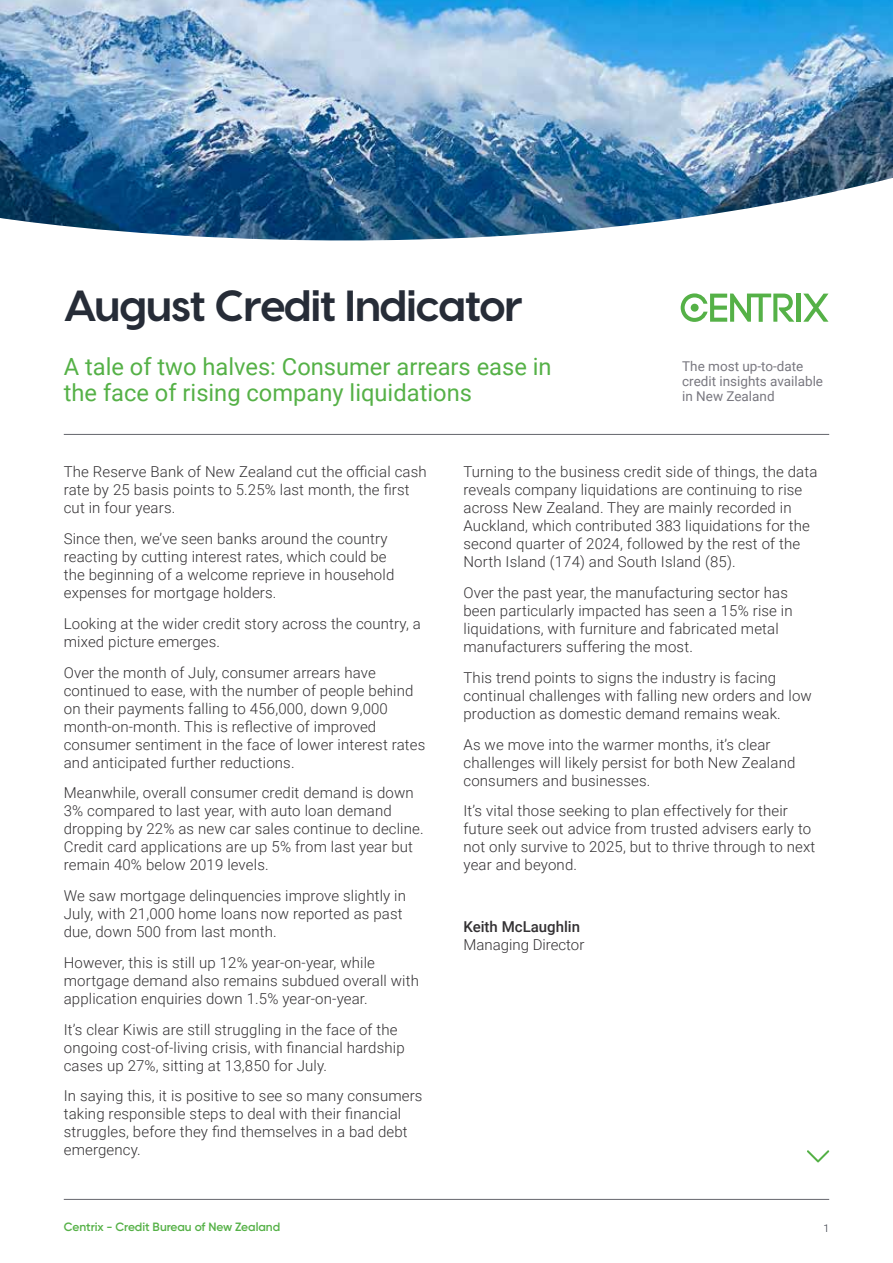
<style>
.page{position:relative;width:893px;height:1263px;background:#fff}
.page>*{position:absolute;margin:0;border:0;box-sizing:border-box;transform-origin:0 0}
.t1{font:700 43.5px "Visby CF";letter-spacing:-.02em;color:#262c37}
.t2{font:23.7px/25.5px "Roboto";color:#55b147}
.t3{font:300 15px/18px "Roboto";letter-spacing:.01em;color:#333133}
.t4{font:500 15px "Roboto";color:#333133}
.t5{font:13.5px/15px "Roboto";color:#797880}
.t6{font:600 12px "Gilroy";letter-spacing:-.005em;color:#55b147}
.t7{font:300 10.5px "Roboto";color:#262c37}
</style>
<div class="page">
<hr style="left:64px;top:1199px;width:765px;height:1px;background:#64656c">
<img style="left:0;top:0;width:893px;height:241px">
<svg style="left:803px;top:294px;width:25px;height:28px"></svg>
<hr style="left:797px;top:294px;width:4px;height:28px;background:#55b147">
<svg style="left:681px;top:293px;width:113px;height:29px"></svg>
<hr style="left:64px;top:434px;width:765px;height:1px;background:#64656c">
<svg style="left:807px;top:1150px;width:22px;height:12px"></svg>
<h1 class="t1" style="left:64px;top:278px;width:461px">August Credit Indicator</h1>
<h2 class="t2" style="left:64px;top:353px;width:489px">A tale of two halves: Consumer arrears ease in the face of rising company liquidations</h2>
<p class="t5" style="left:682px;top:358px;width:142px">The most up-to-date credit insights available in New Zealand</p>
<p class="t3" style="left:64px;top:462px;width:364px">The Reserve Bank of New Zealand cut the official cash rate by 25 basis points to 5.25% last month, the first cut in four years.</p>
<p class="t3" style="left:64px;top:529px;width:332px">Since then, we’ve seen banks around the country reacting by cutting interest rates, which could be the beginning of a welcome reprieve in household expenses for mortgage holders.</p>
<p class="t3" style="left:64px;top:614px;width:359px">Looking at the wider credit story across the country, a mixed picture emerges.</p>
<p class="t3" style="left:64px;top:663px;width:363px">Over the month of July, consumer arrears have continued to ease, with the number of people behind on their payments falling to 456,000, down 9,000 month-on-month. This is reflective of improved consumer sentiment in the face of lower interest rates and anticipated further reductions.</p>
<p class="t3" style="left:64px;top:783px;width:361px">Meanwhile, overall consumer credit demand is down 3% compared to last year, with auto loan demand dropping by 22% as new car sales continue to decline.<br>Credit card applications are up 5% from last year but remain 40% below 2019 levels.</p>
<p class="t3" style="left:64px;top:886px;width:344px">We saw mortgage delinquencies improve slightly in<br>July, with 21,000 home loans now reported as past due, down 500 from last month.</p>
<p class="t3" style="left:64px;top:953px;width:357px">However, this is still up 12% year-on-year, while mortgage demand also remains subdued overall with application enquiries down 1.5% year-on-year.</p>
<p class="t3" style="left:64px;top:1020px;width:342px">It’s clear Kiwis are still struggling in the face of the ongoing cost-of-living crisis, with financial hardship cases up 27%, sitting at 13,850 for July.</p>
<p class="t3" style="left:64px;top:1086px;width:360px">In saying this, it is positive to see so many consumers taking responsible steps to deal with their financial struggles, before they find themselves in a bad debt emergency.</p>
<p class="t3" style="left:463px;top:462px;width:355px">Turning to the business credit side of things, the data reveals company liquidations are continuing to rise across New Zealand. They are mainly recorded in Auckland, which contributed 383 liquidations for the second quarter of 2024, followed by the rest of the North Island (174) and South Island (85).</p>
<p class="t3" style="left:463px;top:583px;width:331px">Over the past year, the manufacturing sector has been particularly impacted has seen a 15% rise in liquidations, with furniture and fabricated metal manufacturers suffering the most.</p>
<p class="t3" style="left:463px;top:668px;width:350px">This trend points to signs the industry is facing continual challenges with falling new orders and low production as domestic demand remains weak.</p>
<p class="t3" style="left:463px;top:735px;width:333px">As we move into the warmer months, it’s clear challenges will likely persist for both New Zealand consumers and businesses.</p>
<p class="t3" style="left:463px;top:801px;width:353px">It’s vital those seeking to plan effectively for their future seek out advice from trusted advisers early to not only survive to 2025, but to thrive through to next year and beyond.</p>
<p class="t4" style="left:463px;top:916px;width:118px">Keith McLaughlin</p>
<p class="t3" style="left:463px;top:935px;width:122px">Managing Director</p>
<p class="t6" style="left:64px;top:1219px;width:218px">Centrix - Credit Bureau of New Zealand</p>
<p class="t7" style="left:823px;top:1221px;width:7px">1</p>
</div>
